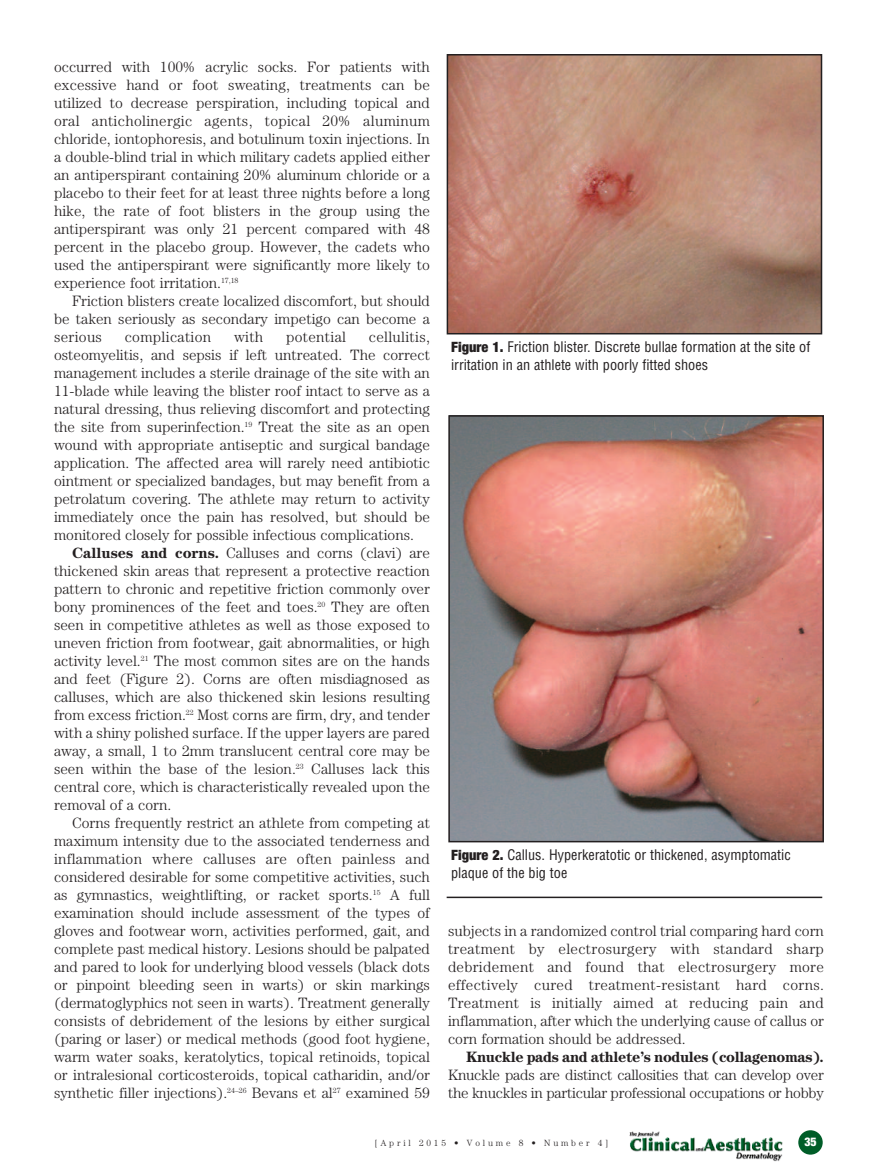
<style>
.page{position:relative;width:878px;height:1175px;background:#fff}
.page>*{position:absolute;margin:0;border:0;box-sizing:border-box;transform-origin:0 0}
.t1{font:300 15px/18px "Century Std";color:#231f20;text-align:justify}
.t2{font:700 15px "Century Std";letter-spacing:-.025em;color:#231f20}
.t3{font:300 15px "Century Std";letter-spacing:.02em;color:#231f20}
.t4{font:condensed 14.25px/18px "Helvetica";color:#231f20}
.t5{font:900 condensed 12px "Helvetica Neue LT Std";color:#fff}
.t6{font:300 9px "Century Std";letter-spacing:.31em;color:#231f20}
.s1{font-weight:700}
.s2{font-family:"Helvetica Neue LT Std";font-weight:900}
</style>
<div class="page">
<div style="left:798px;top:1130px;width:24px;height:24px;background:#005d28;border-radius:50%"></div>
<img style="left:629px;top:1131px;width:153px;height:30px">
<img style="left:449px;top:57px;width:370px;height:274px">
<div style="left:446px;top:54px;width:376px;height:280px;border:2px solid #231f20"></div>
<img style="left:451px;top:418px;width:370px;height:421px">
<div style="left:448px;top:415px;width:376px;height:427px;border:2px solid #231f20"></div>
<hr style="left:446px;top:896px;width:376px;height:2px;background:#231f20">
<p class="t1" style="left:54px;top:59px;width:377px">occurred with 100% acrylic socks. For patients with excessive hand or foot sweating, treatments can be utilized to decrease perspiration, including topical and oral anticholinergic agents, topical 20% aluminum chloride, iontophoresis, and botulinum toxin injections. In a double-blind trial in which military cadets applied either an antiperspirant containing 20% aluminum chloride or a placebo to their feet for at least three nights before a long hike, the rate of foot blisters in the group using the antiperspirant was only 21 percent compared with 48 percent in the placebo group. However, the cadets who used the antiperspirant were significantly more likely to experience foot irritation.<sup>17,18</sup></p>
<p class="t1" style="left:54px;top:293px;width:377px;text-indent:18px">Friction blisters create localized discomfort, but should be taken seriously as secondary impetigo can become a serious</p>
<p class="t1" style="left:54px;top:329px;width:377px;text-indent:315px">cellulitis, osteomyelitis, and sepsis if left untreated. The correct management includes a sterile drainage of the site with an 11-blade while leaving the blister roof intact to serve as a natural dressing, thus relieving discomfort and protecting the site from superinfection.<sup>19</sup> Treat the site as an open wound with appropriate antiseptic and surgical bandage application. The affected area will rarely need antibiotic ointment or specialized bandages, but may benefit from a petrolatum covering. The athlete may return to activity immediately once the pain has resolved, but should be monitored closely for possible infectious complications.</p>
<p class="t1" style="left:54px;top:545px;width:377px;text-indent:18px"><span class="s1">Calluses and corns.</span> Calluses and corns (clavi) are thickened skin areas that represent a protective reaction pattern to chronic and repetitive friction commonly over bony prominences of the feet and toes.<sup>20</sup> They are often seen in competitive athletes as well as those exposed to uneven friction from footwear, gait abnormalities, or high activity level.<sup>21</sup> The most common sites are on the hands and feet (Figure 2). Corns are often misdiagnosed as calluses, which are also thickened skin lesions resulting from excess friction.<sup>22</sup> Most corns are firm, dry, and tender with a shiny polished surface. If the upper layers are pared away, a small, 1 to 2mm translucent central core may be seen within the base of the lesion.<sup>23</sup> Calluses lack this central core, which is characteristically revealed upon the removal of a corn.</p>
<p class="t1" style="left:54px;top:815px;width:377px;text-indent:18px">Corns frequently restrict an athlete from competing at maximum intensity due to the associated tenderness and inflammation where calluses are often painless and considered desirable for some competitive activities, such as gymnastics, weightlifting, or racket sports.<sup>15</sup> A full examination should include assessment of the types of gloves and footwear worn, activities performed, gait, and complete past medical history. Lesions should be palpated and pared to look for underlying blood vessels (black dots or pinpoint bleeding seen in warts) or skin markings (dermatoglyphics not seen in warts). Treatment generally consists of debridement of the lesions by either surgical (paring or laser) or medical methods (good foot hygiene, warm water soaks, keratolytics, topical retinoids, topical or intralesional corticosteroids, topical catharidin, and/or synthetic filler injections).<sup>24–26</sup> Bevans et al<sup>27</sup> examined 59</p>
<p class="t3" style="left:125px;top:332px;width:88px">complication</p>
<p class="t1" style="left:234px;top:329px;width:31px">with</p>
<p class="t3" style="left:286px;top:332px;width:62px">potential</p>
<p class="t4" style="left:451px;top:337px;width:361px"><span class="s2">Figure 1.</span> Friction blister. Discrete bullae formation at the site of irritation in an athlete with poorly fitted shoes</p>
<p class="t4" style="left:451px;top:846px;width:341px"><span class="s2">Figure 2.</span> Callus. Hyperkeratotic or thickened, asymptomatic plaque of the big toe</p>
<p class="t1" style="left:448px;top:923px;width:377px">subjects in a randomized control trial comparing hard corn treatment by electrosurgery with standard sharp debridement and found that electrosurgery more effectively cured treatment-resistant hard corns.<br>Treatment is initially aimed at reducing pain and inflammation, after which the underlying cause of callus or corn formation should be addressed.</p>
<p class="t2" style="left:466px;top:1052px;width:359px">Knuckle pads and athlete’s nodules (collagenomas).</p>
<p class="t1" style="left:448px;top:1067px;width:377px">Knuckle pads are distinct callosities that can develop over the knuckles in particular professional occupations or hobby</p>
<p class="t6" style="left:375px;top:1139px;width:234px">[April 2015 • Volume 8 • Number 4]</p>
<p class="t5" style="left:804px;top:1137px;width:14px">35</p>
</div>
